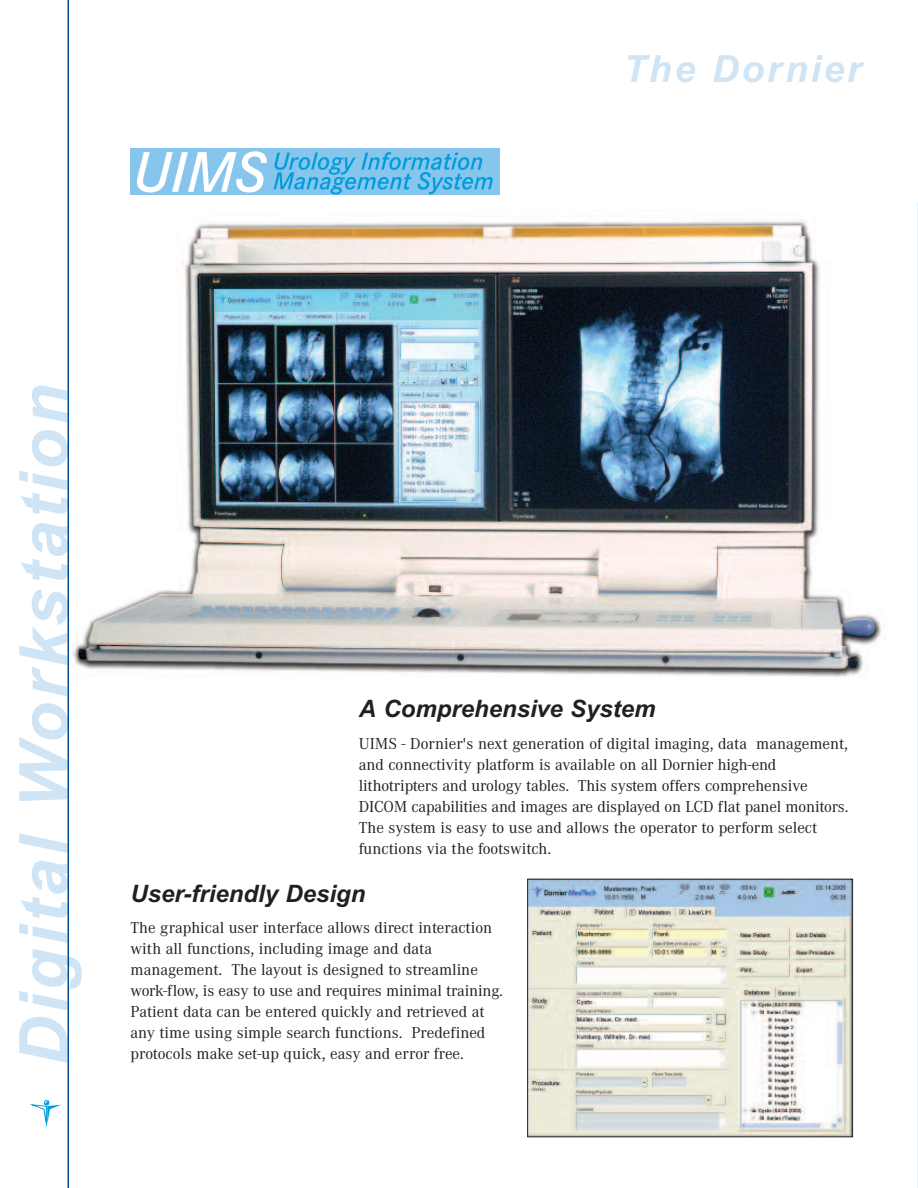
<style>
.page{position:relative;width:918px;height:1188px;background:#fff}
.page>*{position:absolute;margin:0;border:0;box-sizing:border-box;transform-origin:0 0}
.t1{font:italic 700 67.5px "Arial";letter-spacing:.055em;color:#cfe5f6}
.t2{font:italic 700 37.5px "Arial";letter-spacing:.065em;color:#cfe5f6}
.t3{font:italic 700 24px "Arial";color:#231f20}
.t4{font:16.5px/21px "Corporate A";color:#231f20}
</style>
<div class="page">
<img style="left:67px;top:210px;width:818px;height:474px">
<hr style="left:917px;top:202px;width:1px;height:986px;background:#e6f2fa">
<svg style="left:31px;top:1100px;width:30px;height:26px"></svg>
<div style="left:130px;top:149px;width:370px;height:46px;background:#87c5ec"></div>
<svg style="left:137px;top:151px;width:130px;height:42px"></svg>
<svg style="left:274px;top:152px;width:219px;height:42px"></svg>
<img style="left:530px;top:881px;width:321px;height:254px">
<div style="left:528px;top:879px;width:325px;height:258px;border:1px solid #231f20"></div>
<hr style="left:68px;top:0;width:1px;height:1188px;background:#004a8d">
<h2 class="t2" style="left:624px;top:47px;width:239px">The Dornier</h2>
<h1 class="t1" style="left:5px;top:1066px;width:683px;rotate:-90deg">Digital Workstation</h1>
<h3 class="t3" style="left:359px;top:695px;width:298px">A Comprehensive System</h3>
<p class="t4" style="left:359px;top:733px;width:491px">UIMS - Dornier's next generation of digital imaging, data management, and connectivity platform is available on all Dornier high-end lithotripters and urology tables. This system offers comprehensive DICOM capabilities and images are displayed on LCD flat panel monitors.<br>The system is easy to use and allows the operator to perform select functions via the footswitch.</p>
<h3 class="t3" style="left:131px;top:879px;width:236px">User-friendly Design</h3>
<p class="t4" style="left:131px;top:917px;width:374px">The graphical user interface allows direct interaction with all functions, including image and data management. The layout is designed to streamline work-flow, is easy to use and requires minimal training.<br>Patient data can be entered quickly and retrieved at any time using simple search functions. Predefined protocols make set-up quick, easy and error free.</p>
</div>
